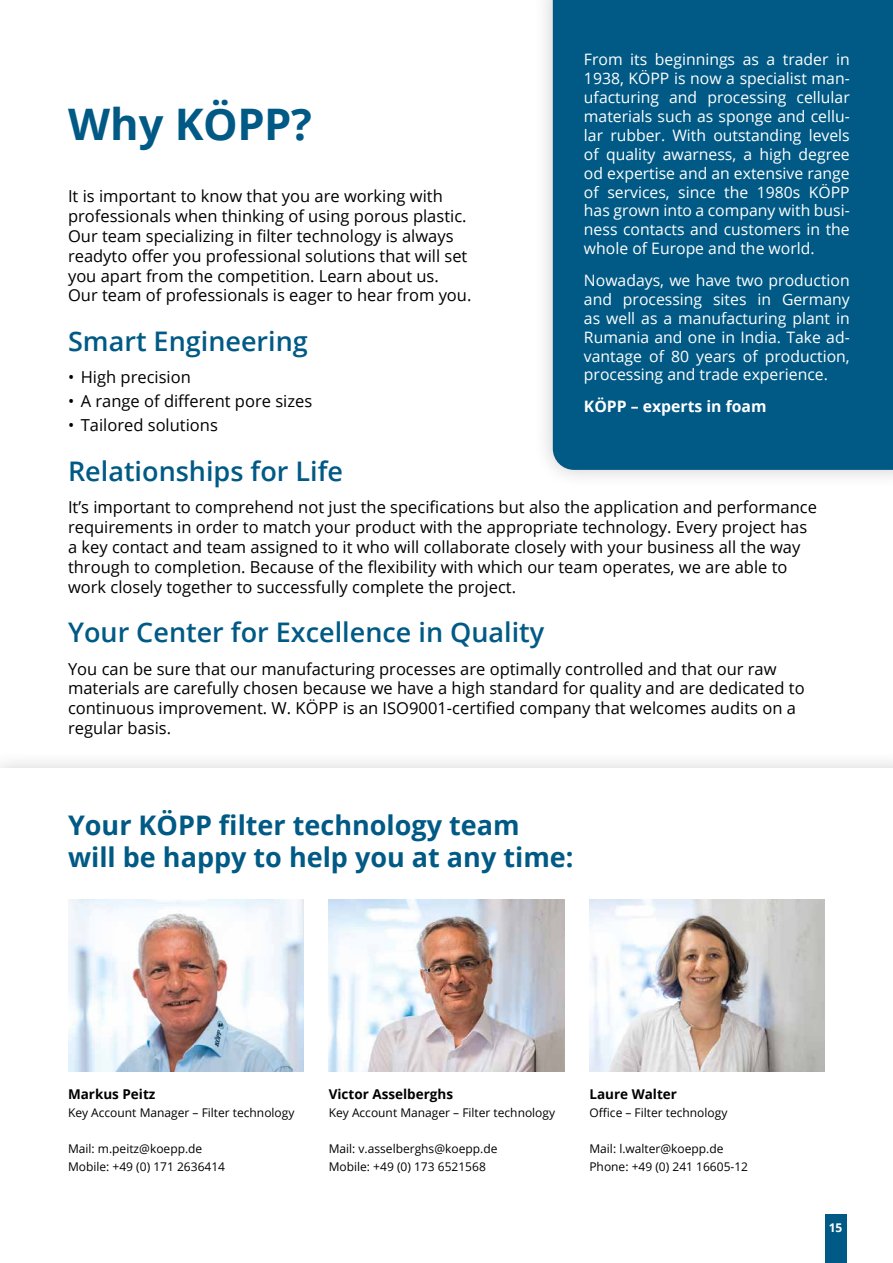
<style>
.page{position:relative;width:893px;height:1263px;background:#fff}
.page>*{position:absolute;margin:0;border:0;box-sizing:border-box;transform-origin:0 0}
.t1{font:700 43.5px "Open Sans";letter-spacing:-.01em;color:#005a85}
.t2{font:600 27px "Open Sans";color:#005a85}
.t3{font:700 27px/32.4px "Open Sans";color:#005a85}
.t4{font:16.5px/19.8px "Open Sans";color:#000}
.t5{font:15.75px/18.9px "Open Sans";color:#fff;text-align:justify}
.t6{font:700 15.75px "Open Sans";color:#fff}
.t7{font:700 13.5px "Open Sans";color:#000}
.t8{font:12px/18px "Open Sans";color:#000}
.t9{font:700 12px "Open Sans";color:#fff}
</style>
<div class="page">
<div style="left:0;top:749px;width:893px;height:514px;background:#000;opacity:.2"></div>
<div style="left:0;top:769px;width:893px;height:494px;background:#fff"></div>
<div style="left:533px;top:0;width:360px;height:490px;background:#000;opacity:.2"></div>
<div style="left:553px;top:0;width:340px;height:470px;background:#005a85"></div>
<img style="left:329px;top:900px;width:235px;height:171px">
<img style="left:589px;top:900px;width:236px;height:171px">
<img style="left:68px;top:900px;width:236px;height:171px">
<div style="left:825px;top:1214px;width:21px;height:49px;background:#005a85"></div>
<p class="t5" style="left:584px;top:50px;width:267px">From its beginnings as a trader in 1938, KÖPP is now a specialist man&shy;ufacturing and processing cellular materials such as sponge and cellu&shy;lar rubber. With outstanding levels of quality awarness, a high degree od expertise and an extensive range of services, since the 1980s KÖPP has grown into a company with busi&shy;ness contacts and customers in the whole of Europe and the world.</p>
<p class="t5" style="left:584px;top:270px;width:267px">Nowadays, we have two production and processing sites in Germany as well as a manufacturing plant in Rumania and one in India. Take ad&shy;vantage of 80 years of production, processing and trade experience.</p>
<p class="t6" style="left:584px;top:395px;width:184px">KÖPP – experts in foam</p>
<h1 class="t1" style="left:68px;top:93px;width:245px">Why KÖPP?</h1>
<p class="t4" style="left:68px;top:186px;width:405px">It is important to know that you are working with professionals when thinking of using porous plastic.<br>Our team specializing in filter technology is always readyto offer you professional solutions that will set you apart from the competition. Learn about us.<br>Our team of professionals is eager to hear from you.</p>
<h2 class="t2" style="left:68px;top:322px;width:241px">Smart Engineering</h2>
<p class="t4" style="left:68px;top:367px;width:124px">• High precision</p>
<p class="t4" style="left:68px;top:391px;width:246px">• A range of different pore sizes</p>
<p class="t4" style="left:68px;top:415px;width:151px">• Tailored solutions</p>
<h2 class="t2" style="left:68px;top:452px;width:277px">Relationships for Life</h2>
<p class="t4" style="left:68px;top:497px;width:750px">It’s important to comprehend not just the specifications but also the application and performance requirements in order to match your product with the appropriate technology. Every project has a key contact and team assigned to it who will collaborate closely with your business all the way through to completion. Because of the flexibility with which our team operates, we are able to work closely together to successfully complete the project.</p>
<h2 class="t2" style="left:68px;top:614px;width:478px">Your Center for Excellence in Quality</h2>
<p class="t4" style="left:68px;top:658px;width:738px">You can be sure that our manufacturing processes are optimally controlled and that our raw materials are carefully chosen because we have a high standard for quality and are dedicated to continuous improvement. W. KÖPP is an ISO9001-certified company that welcomes audits on a regular basis.</p>
<h2 class="t3" style="left:68px;top:808px;width:507px">Your KÖPP filter technology team will be happy to help you at any time:</h2>
<p class="t7" style="left:68px;top:1084px;width:89px">Markus Peitz</p>
<p class="t8" style="left:68px;top:1103px;width:228px">Key Account Manager – Filter technology</p>
<p class="t8" style="left:68px;top:1139px;width:159px">Mail: m.peitz@koepp.de<br>Mobile: +49 (0) 171 2636414</p>
<p class="t7" style="left:329px;top:1084px;width:126px">Victor Asselberghs</p>
<p class="t8" style="left:329px;top:1103px;width:228px">Key Account Manager – Filter technology</p>
<p class="t8" style="left:329px;top:1139px;width:170px">Mail: v.asselberghs@koepp.de<br>Mobile: +49 (0) 173 6521568</p>
<p class="t7" style="left:589px;top:1084px;width:89px">Laure Walter</p>
<p class="t8" style="left:589px;top:1103px;width:140px">Office – Filter technology</p>
<p class="t8" style="left:589px;top:1139px;width:160px">Mail: l.walter@koepp.de<br>Phone: +49 (0) 241 16605-12</p>
<p class="t9" style="left:829px;top:1219px;width:15px">15</p>
</div>
